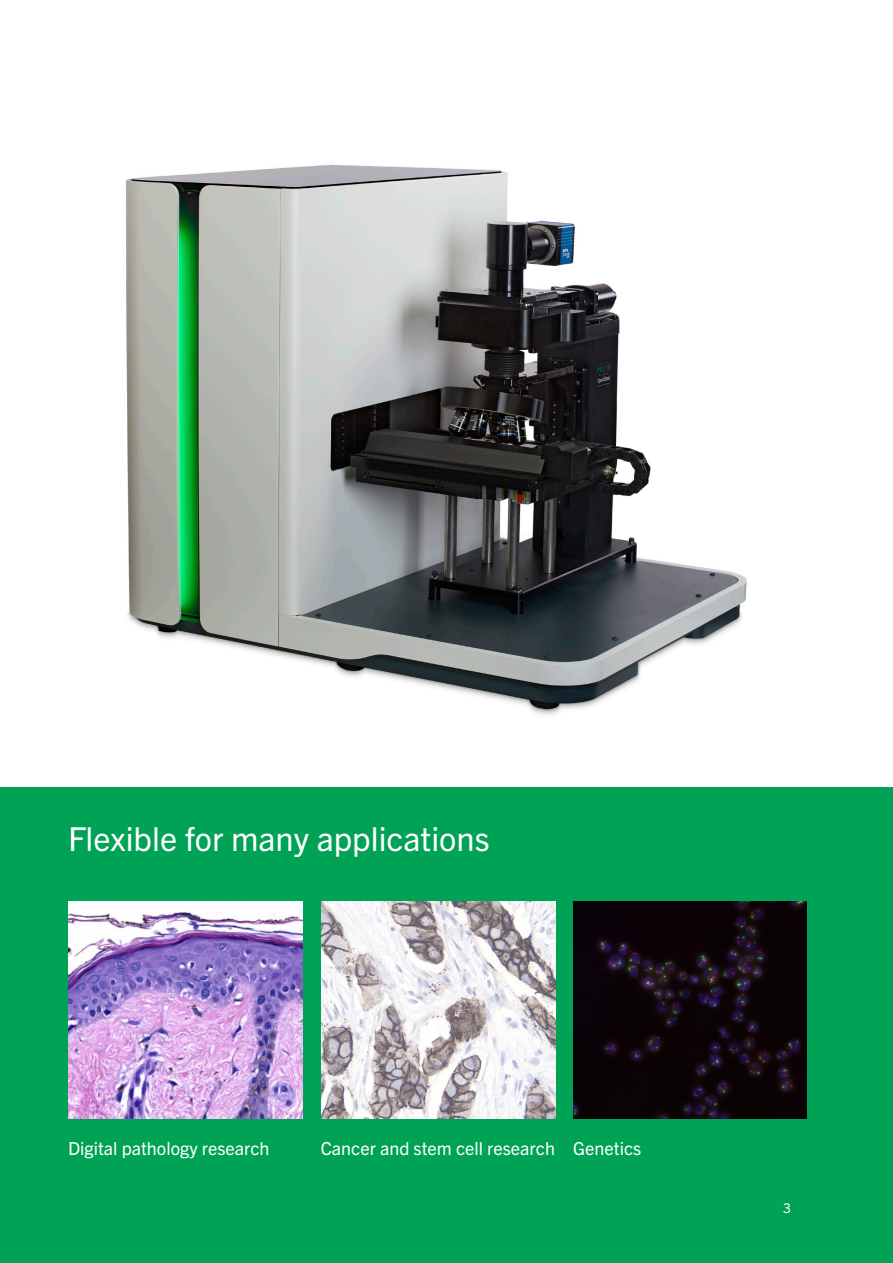
<style>
.page{position:relative;width:893px;height:1263px;background:#fff}
.page>*{position:absolute;margin:0;border:0;box-sizing:border-box;transform-origin:0 0}
.Header_-_green_18pt{font:33px "Trade Gothic Next LT Pro";color:#fff}
.t1{font:18px "Trade Gothic Next LT Pro";color:#fff}
.t2{font:13.5px "Trade Gothic Next LT Pro";color:#fff}
</style>
<div class="page">
<img style="left:126px;top:164px;width:621px;height:551px">
<div style="left:0;top:787px;width:893px;height:476px;background:#00a256"></div>
<img style="left:69px;top:901px;width:233px;height:217px">
<img style="left:322px;top:901px;width:233px;height:217px">
<img style="left:573px;top:901px;width:234px;height:217px">
<p class="Header_-_green_18pt" style="left:68px;top:815px;width:423px">Flexible for many applications</p>
<p class="t1" style="left:68px;top:1135px;width:203px">Digital pathology research</p>
<p class="t1" style="left:321px;top:1135px;width:236px">Cancer and stem cell research</p>
<p class="t1" style="left:573px;top:1135px;width:70px">Genetics</p>
<p class="t2" style="left:783px;top:1198px;width:9px">3</p>
</div>
